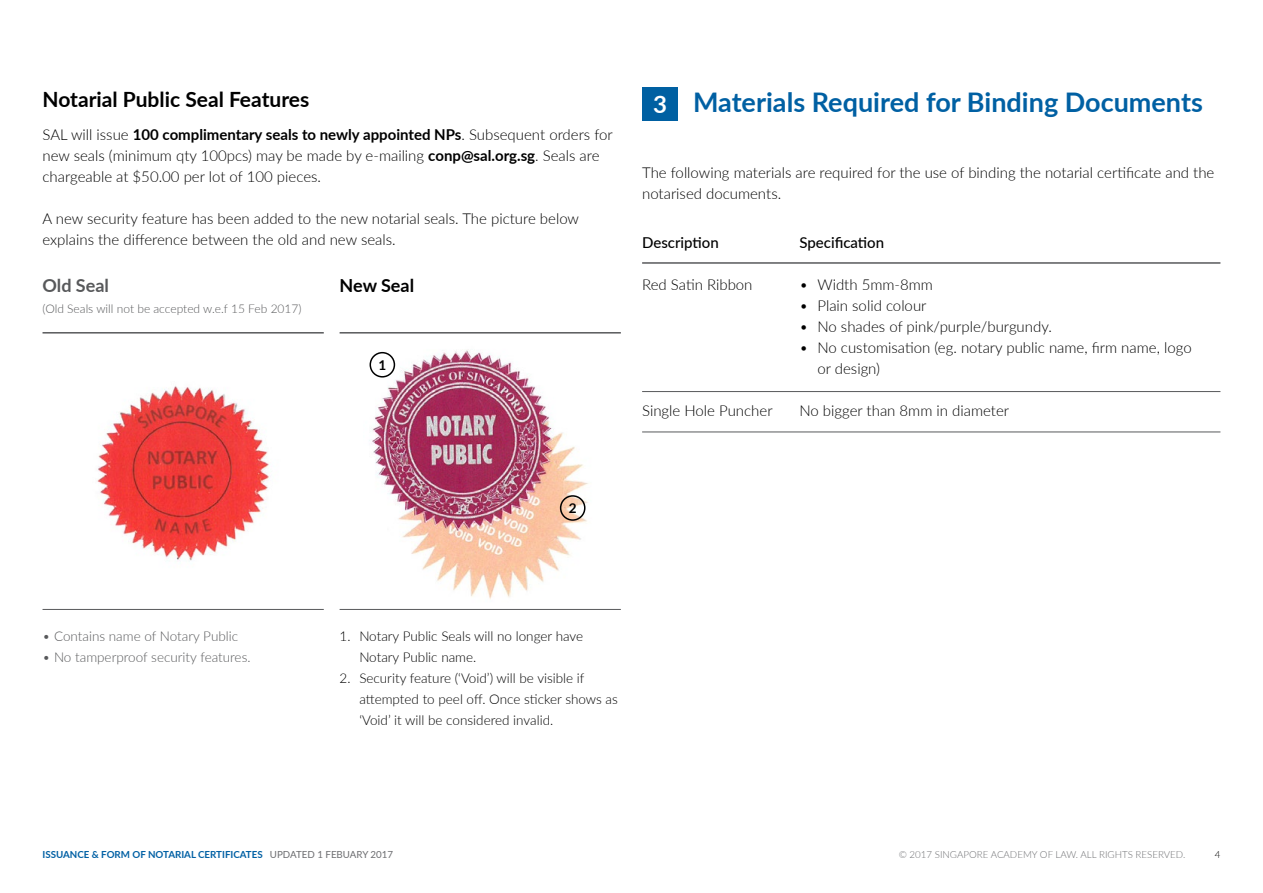
<style>
.page{position:relative;width:1263px;height:893px;background:#fff}
.page>*{position:absolute;margin:0;border:0;box-sizing:border-box;transform-origin:0 0}
.t1{font:700 27px "Lato";color:#0060a3}
.t2{font:700 21px "Lato";color:#000}
.t3{font:700 18px "Lato";color:#58595b}
.t4{font:700 18px "Lato";color:#000}
.t5{font:300 15px/21px "Lato";color:#000}
.t6{font:500 15px "Lato";color:#000}
.t7{font:300 13.5px/21px "Lato";color:#000}
.t8{font:300 13.5px "Lato";color:#58595b}
.t9{font:700 13.5px "Lato";color:#000}
.t10{font:300 12px "Lato";color:#58595b}
.t11{font:700 9.75px "Lato";color:#0060a4}
.t12{font:300 9.75px "Lato";color:#6d6e71}
.t13{font:300 9.75px "Lato";color:#000}
.s1{font-weight:700}
.s2{font-size:24px;color:#fff}
.s3{font-weight:400;color:#6d6e71}
</style>
<div class="page">
<hr style="left:43px;top:332px;width:281px;height:2px;background:#58595b">
<hr style="left:340px;top:332px;width:281px;height:2px;background:#58595b">
<hr style="left:43px;top:609px;width:281px;height:1px;background:#58595b">
<hr style="left:340px;top:609px;width:281px;height:1px;background:#58595b">
<hr style="left:642px;top:262px;width:578px;height:2px;background:#58595b">
<hr style="left:642px;top:391px;width:578px;height:1px;background:#58595b">
<hr style="left:642px;top:432px;width:578px;height:1px;background:#58595b">
<div style="left:642px;top:88px;width:36px;height:33px;background:#0060a2"></div>
<img style="left:369px;top:350px;width:220px;height:249px">
<img style="left:97px;top:386px;width:172px;height:175px">
<div style="left:560px;top:495px;width:25px;height:26px;border:2px solid #000;border-radius:50%"></div>
<div style="left:369px;top:352px;width:26px;height:26px;border:2px solid #000;border-radius:50%"></div>
<h2 class="t2" style="left:43px;top:84px;width:268px">Notarial Public Seal Features</h2>
<p class="t5" style="left:43px;top:123px;width:572px">SAL will issue <span class="s1">100 complimentary seals to newly appointed NPs</span>. Subsequent orders for new seals (minimum qty 100pcs) may be made by e-mailing <span class="s1">conp@sal.org.sg</span>. Seals are chargeable at $50.00 per lot of 100 pieces.</p>
<p class="t5" style="left:43px;top:207px;width:538px">A new security feature has been added to the new notarial seals. The picture below explains the difference between the old and new seals.</p>
<p class="t3" style="left:43px;top:273px;width:68px">Old Seal</p>
<p class="t10" style="left:43px;top:301px;width:261px">(Old Seals will not be accepted w.e.f 15 Feb 2017)</p>
<p class="t4" style="left:340px;top:273px;width:76px">New Seal</p>
<p class="t9" style="left:378px;top:355px;width:9px">1</p>
<h1 class="t1" style="left:653px;top:82px;width:551px"><span class="s2">3</span> Materials Required for Binding Documents</h1>
<p class="t5" style="left:642px;top:162px;width:574px">The following materials are required for the use of binding the notarial certificate and the notarised documents.</p>
<p class="t6" style="left:642px;top:232px;width:78px">Description</p>
<p class="t5" style="left:642px;top:274px;width:112px">Red Satin Ribbon</p>
<p class="t6" style="left:799px;top:232px;width:86px">Specification</p>
<p class="t5" style="left:799px;top:274px;width:135px">• Width 5mm-8mm</p>
<p class="t5" style="left:799px;top:295px;width:129px">• Plain solid colour</p>
<p class="t5" style="left:799px;top:316px;width:254px">• No shades of pink/purple/burgundy.</p>
<p class="t5" style="left:817px;top:337px;width:376px;text-indent:-18px">• No customisation (eg. notary public name, firm name, logo or design)</p>
<p class="t5" style="left:799px;top:400px;width:211px">No bigger than 8mm in diameter</p>
<p class="t5" style="left:642px;top:400px;width:132px">Single Hole Puncher</p>
<p class="t9" style="left:569px;top:498px;width:9px">2</p>
<p class="t8" style="left:43px;top:627px;width:197px">• Contains name of Notary Public</p>
<p class="t8" style="left:43px;top:648px;width:210px">• No tamperproof security features.</p>
<p class="t7" style="left:340px;top:625px;width:12px">1.</p>
<p class="t7" style="left:340px;top:667px;width:12px">2.</p>
<p class="t7" style="left:359px;top:625px;width:260px">Notary Public Seals will no longer have Notary Public name.<br>Security feature (‘Void’) will be visible if attempted to peel off. Once sticker shows as ‘Void’ it will be considered invalid.</p>
<p class="t11" style="left:43px;top:848px;width:352px">ISSUANCE &amp; FORM OF NOTARIAL CERTIFICATES <span class="s3">UPDATED 1 FEBUARY 2017</span></p>
<p class="t12" style="left:899px;top:848px;width:288px">© 2017 SINGAPORE ACADEMY OF LAW. ALL RIGHTS RESERVED.</p>
<p class="t13" style="left:1215px;top:848px;width:7px">4</p>
</div>
